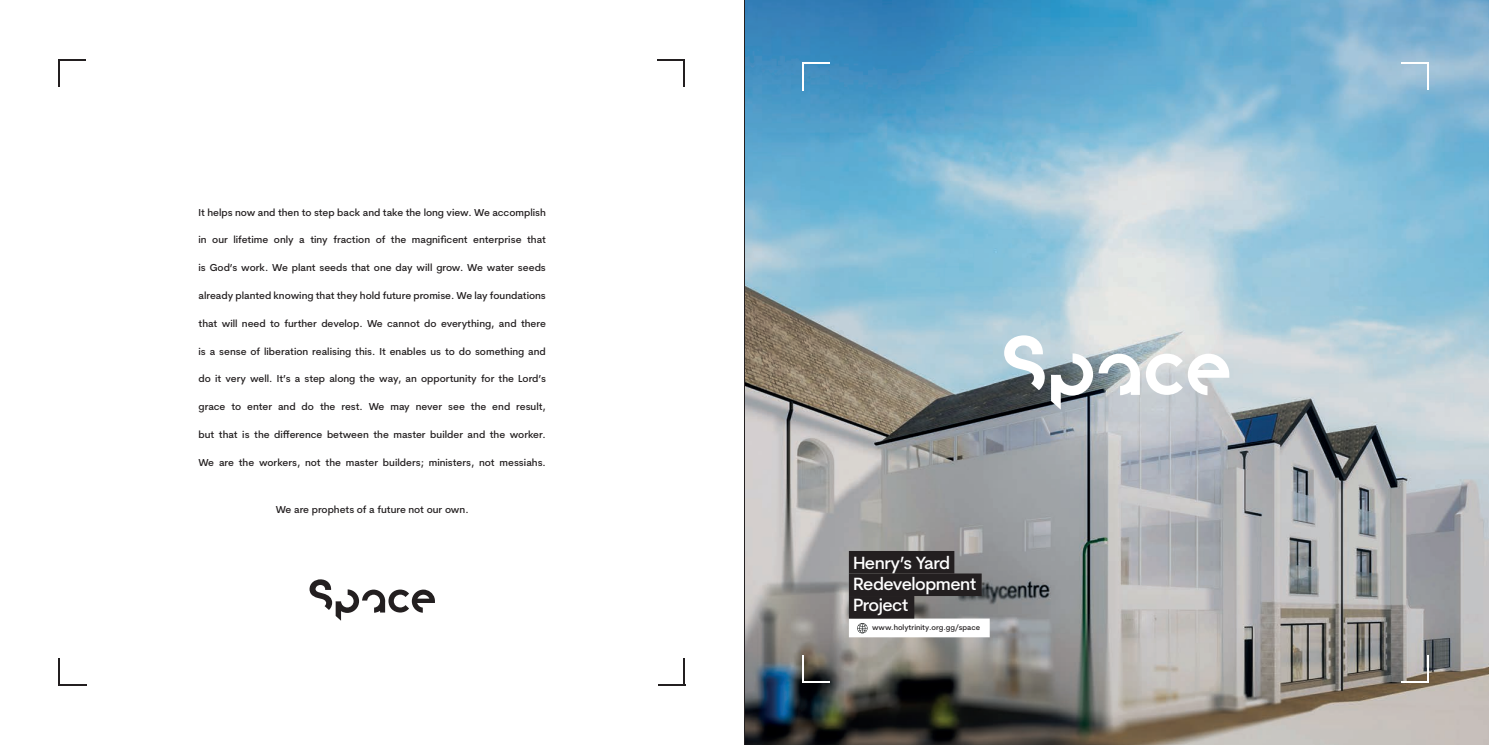
<style>
.page{position:relative;width:1489px;height:745px;background:#fff}
.page>*{position:absolute;margin:0;border:0;box-sizing:border-box;transform-origin:0 0}
.t1{font:500 17.5px "Cerebri Sans";letter-spacing:-.03em;color:#fff}
.t2{font:500 10px "Cerebri Sans";color:#231f20}
.t3{font:500 7.5px "Cerebri Sans";color:#231f20}
</style>
<div class="page">
<hr style="left:58px;top:59px;width:28px;height:2px;background:#231f20">
<hr style="left:58px;top:59px;width:2px;height:28px;background:#231f20">
<hr style="left:683px;top:59px;width:2px;height:28px;background:#231f20">
<hr style="left:657px;top:59px;width:28px;height:2px;background:#231f20">
<hr style="left:58px;top:658px;width:2px;height:27px;background:#231f20">
<svg style="left:60px;top:684px;width:27px;height:1px"></svg>
<svg style="left:658px;top:684px;width:25px;height:1px"></svg>
<hr style="left:683px;top:657px;width:2px;height:28px;background:#231f20">
<svg style="left:309px;top:579px;width:126px;height:41px"></svg>
<img style="left:745px;top:0;width:743px;height:744px">
<svg style="left:1145px;top:353px;width:84px;height:42px"></svg>
<svg style="left:1004px;top:335px;width:40px;height:55px"></svg>
<svg style="left:1050px;top:353px;width:89px;height:56px"></svg>
<hr style="left:801px;top:62px;width:28px;height:2px;background:#fff">
<hr style="left:801px;top:62px;width:2px;height:28px;background:#fff">
<hr style="left:801px;top:654px;width:2px;height:28px;background:#fff">
<hr style="left:802px;top:680px;width:28px;height:2px;background:#fff">
<hr style="left:1400px;top:680px;width:28px;height:2px;background:#fff">
<hr style="left:1426px;top:654px;width:2px;height:28px;background:#fff">
<hr style="left:1426px;top:62px;width:2px;height:28px;background:#fff">
<hr style="left:1400px;top:62px;width:28px;height:2px;background:#fff">
<div style="left:848px;top:618px;width:141px;height:19px;background:#fff"></div>
<svg style="left:857px;top:623px;width:10px;height:10px"></svg>
<div style="left:848px;top:595px;width:66px;height:23px;background:#231f20"></div>
<div style="left:848px;top:573px;width:133px;height:22px;background:#231f20"></div>
<div style="left:848px;top:550px;width:106px;height:23px;background:#231f20"></div>
<hr style="left:744px;top:0;width:1px;height:744px;background:#231f20">
<p class="t2" style="left:198px;top:206px;width:349px">It helps now and then to step back and take the long view. We accomplish</p>
<p class="t2" style="left:198px;top:234px;width:349px">in our lifetime only a tiny fraction of the magnificent enterprise that</p>
<p class="t2" style="left:198px;top:261px;width:349px">is God’s work. We plant seeds that one day will grow. We water seeds</p>
<p class="t2" style="left:198px;top:289px;width:349px">already planted knowing that they hold future promise. We lay foundations</p>
<p class="t2" style="left:198px;top:317px;width:349px">that will need to further develop. We cannot do everything, and there</p>
<p class="t2" style="left:198px;top:345px;width:349px">is a sense of liberation realising this. It enables us to do something and</p>
<p class="t2" style="left:198px;top:372px;width:349px">do it very well. It’s a step along the way, an opportunity for the Lord’s</p>
<p class="t2" style="left:198px;top:400px;width:349px">grace to enter and do the rest. We may never see the end result,</p>
<p class="t2" style="left:198px;top:428px;width:349px">but that is the difference between the master builder and the worker.</p>
<p class="t2" style="left:198px;top:456px;width:349px">We are the workers, not the master builders; ministers, not messiahs.</p>
<p class="t2" style="left:276px;top:503px;width:194px">We are prophets of a future not our own.</p>
<p class="t1" style="left:853px;top:551px;width:99px">Henry’s Yard</p>
<p class="t1" style="left:853px;top:572px;width:125px">Redevelopment</p>
<p class="t1" style="left:853px;top:594px;width:57px">Project</p>
<p class="t3" style="left:872px;top:622px;width:109px">www.holytrinity.org.gg/space</p>
</div>
